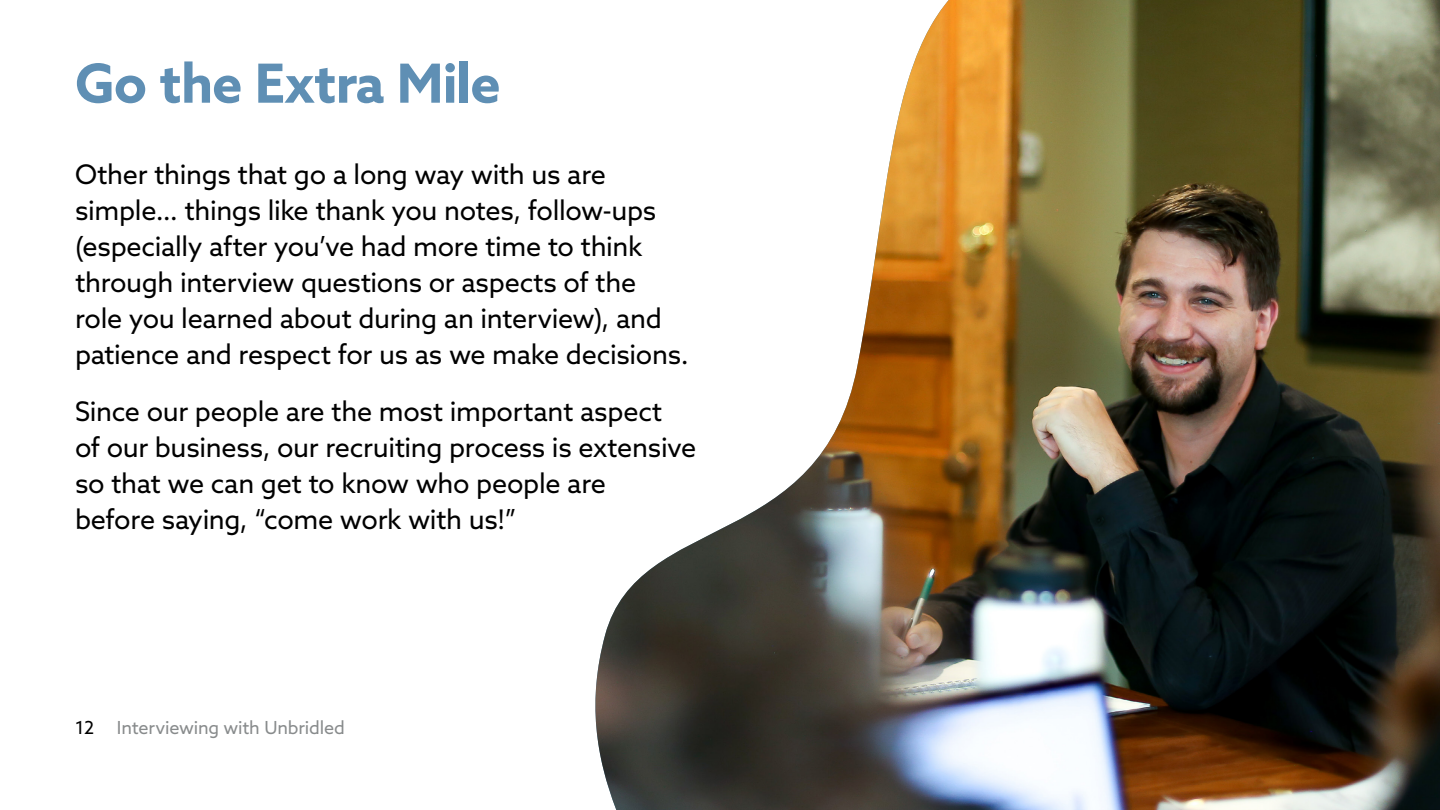
<style>
.page{position:relative;width:1440px;height:810px;background:#fff}
.page>*{position:absolute;margin:0;border:0;box-sizing:border-box;transform-origin:0 0}
.t1{font:700 54px "Azo Sans";letter-spacing:-.015em;color:#5f8fb4}
.t2{font:27px/36px "Azo Sans";letter-spacing:-.015em;color:#000}
.t3{font:18px "Azo Sans";letter-spacing:-.01em;color:#888b8c}
.t4{font:18px "Azo Sans";color:#000}
</style>
<div class="page">
<img style="left:595px;top:0;width:845px;height:810px">
<h1 class="t1" style="left:75px;top:48px;width:427px">Go the Extra Mile</h1>
<p class="t2" style="left:75px;top:156px;width:615px">Other things that go a long way with us are simple… things like thank you notes, follow-ups (especially after you’ve had more time to think through interview questions or aspects of the role you learned about during an interview), and patience and respect for us as we make decisions.</p>
<p class="t2" style="left:75px;top:393px;width:623px">Since our people are the most important aspect<br>of our business, our recruiting process is extensive so that we can get to know who people are<br>before saying, “come work with us!”</p>
<p class="t4" style="left:75px;top:716px;width:21px">12</p>
<p class="t3" style="left:117px;top:716px;width:229px">Interviewing with Unbridled</p>
</div>
